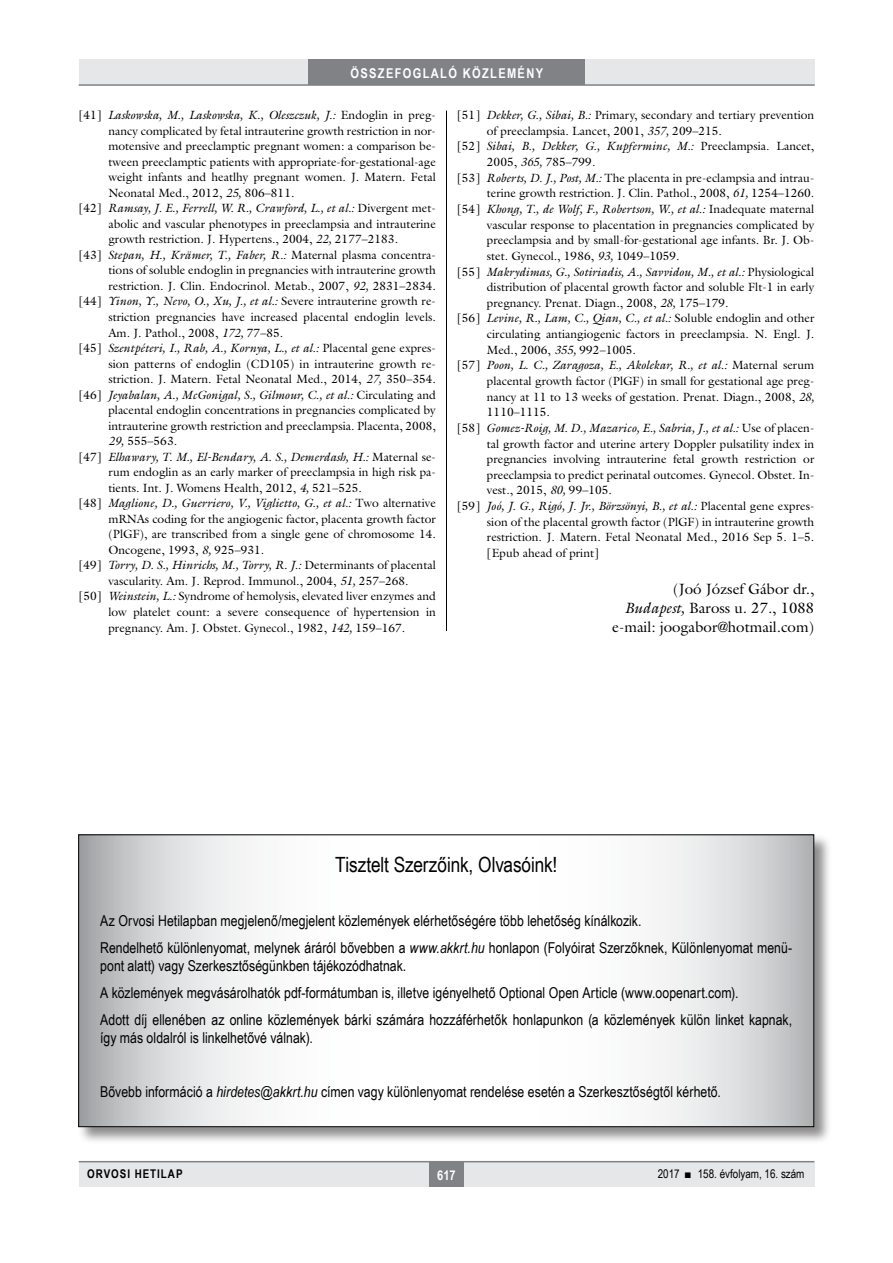
<style>
.page{position:relative;width:893px;height:1263px;background:#fff}
.page>*{position:absolute;margin:0;border:0;box-sizing:border-box;transform-origin:0 0}
.t1{font:21px "Arial Narrow";letter-spacing:-.005em;color:#000}
.t2{font:15px/18px "Arial Narrow";color:#000}
.irodalom_szerzo{font:15px "Galliard Reg";color:#000}
.t3{font:700 13.5px "Arial Narrow";letter-spacing:.1em;color:#fff}
.t4{font:12px/15.5px "Galliard Reg";color:#000;text-align:justify}
.t5{font:12px "Arial Narrow";color:#000}
.t6{font:700 12px "Arial Narrow";letter-spacing:.08em;color:#000}
.s1{font-style:italic}
</style>
<div class="page">
<div style="left:79px;top:1161px;width:735px;height:25px;background:#e6e7e8"></div>
<div style="left:429px;top:1161px;width:34px;height:25px;background:#808285"></div>
<hr style="left:79px;top:1161px;width:735px;height:1px;background:#808285">
<div style="left:79px;top:60px;width:735px;height:25px;background:#e6e7e8"></div>
<div style="left:308px;top:60px;width:277px;height:25px;background:#808285"></div>
<hr style="left:79px;top:84px;width:736px;height:2px;background:#808285">
<hr style="left:446px;top:111px;width:1px;height:1026px;background:#000">
<div style="left:79px;top:631px;width:735px;height:506px;background:#fff"></div>
<div style="left:78px;top:834px;width:754px;height:310px;background:#000;opacity:.45"></div>
<svg style="left:80px;top:836px;width:732px;height:289px"></svg>
<p class="t3" style="left:350px;top:63px;width:194px">ÖSSZEFOGLALÓ KÖZLEMÉNY</p>
<p class="t4" style="left:108px;top:107px;width:329px;text-indent:-30px">[41] <span class="s1">Laskowska, M., Laskowska, K., Oleszczuk, J.:</span> Endoglin in preg&shy;nancy complicated by fetal intrauterine growth restriction in nor&shy;motensive and preeclamptic pregnant women: a comparison be&shy;tween preeclamptic patients with appropriate-for-gestational-age weight infants and heatlhy pregnant women. J. Matern. Fetal Neonatal Med., 2012, <span class="s1">25,</span> 806–811.</p>
<p class="t4" style="left:108px;top:200px;width:329px;text-indent:-30px">[42] <span class="s1">Ramsay, J. E., Ferrell, W. R., Crawford, L., et al.:</span> Divergent met&shy;abolic and vascular phenotypes in preeclampsia and intrauterine growth restriction. J. Hypertens., 2004, <span class="s1">22,</span> 2177–2183.</p>
<p class="t4" style="left:108px;top:247px;width:329px;text-indent:-30px">[43] <span class="s1">Stepan, H., Krämer, T., Faber, R.:</span> Maternal plasma concentra&shy;tions of soluble endoglin in pregnancies with intrauterine growth restriction. J. Clin. Endocrinol. Metab., 2007, <span class="s1">92,</span> 2831–2834.</p>
<p class="t4" style="left:108px;top:293px;width:329px;text-indent:-30px">[44] <span class="s1">Yinon, Y., Nevo, O., Xu, J., et al.:</span> Severe intrauterine growth re&shy;striction pregnancies have increased placental endoglin levels.<br>Am. J. Pathol., 2008, <span class="s1">172,</span> 77–85.</p>
<p class="t4" style="left:108px;top:340px;width:329px;text-indent:-30px">[45] <span class="s1">Szentpéteri, I., Rab, A., Kornya, L., et al.:</span> Placental gene expres&shy;sion patterns of endoglin (CD105) in intrauterine growth re&shy;striction. J. Matern. Fetal Neonatal Med., 2014, <span class="s1">27,</span> 350–354.</p>
<p class="t4" style="left:108px;top:387px;width:329px;text-indent:-30px">[46] <span class="s1">Jeyabalan, A., McGonigal, S., Gilmour, C., et al.:</span> Circulating and placental endoglin concentrations in pregnancies complicated by intrauterine growth restriction and preeclampsia. Placenta, 2008, <span class="s1">29,</span> 555–563.</p>
<p class="t4" style="left:108px;top:449px;width:329px;text-indent:-30px">[47] <span class="s1">Elhawary, T. M., El-Bendary, A. S., Demerdash, H.:</span> Maternal se&shy;rum endoglin as an early marker of preeclampsia in high risk pa&shy;tients. Int. J. Womens Health, 2012, <span class="s1">4,</span> 521–525.</p>
<p class="t4" style="left:108px;top:495px;width:329px;text-indent:-30px">[48] <span class="s1">Maglione, D., Guerriero, V., Viglietto, G., et al.:</span> Two alternative mRNAs coding for the angiogenic factor, placenta growth factor (PlGF), are transcribed from a single gene of chromosome 14.<br>Oncogene, 1993, <span class="s1">8,</span> 925–931.</p>
<p class="t4" style="left:79px;top:557px;width:359px;text-align:center">[49] <span class="s1">Torry, D. S., Hinrichs, M., Torry, R. J.:</span> Determinants of placental vascularity. Am. J. Reprod. Immunol., 2004, <span class="s1">51,</span> 257–268.</p>
<p class="t4" style="left:108px;top:588px;width:329px;text-indent:-30px">[50] <span class="s1">Weinstein, L.:</span> Syndrome of hemolysis, elevated liver enzymes and low platelet count: a severe consequence of hypertension in pregnancy. Am. J. Obstet. Gynecol., 1982, <span class="s1">142,</span> 159–167.</p>
<p class="t4" style="left:487px;top:107px;width:329px;text-indent:-30px">[51] <span class="s1">Dekker, G., Sibai, B.:</span> Primary, secondary and tertiary prevention of preeclampsia. Lancet, 2001, <span class="s1">357,</span> 209–215.</p>
<p class="t4" style="left:487px;top:138px;width:329px;text-indent:-30px">[52] <span class="s1">Sibai, B., Dekker, G., Kupferminc, M.:</span> Preeclampsia. Lancet,<br>2005, <span class="s1">365,</span> 785–799.</p>
<p class="t4" style="left:457px;top:170px;width:359px;text-align:right">[53] <span class="s1">Roberts, D. J., Post, M.:</span> The placenta in pre-eclampsia and intrau&shy;terine growth restriction. J. Clin. Pathol., 2008, <span class="s1">61,</span> 1254–1260.</p>
<p class="t4" style="left:487px;top:201px;width:329px;text-indent:-30px">[54] <span class="s1">Khong, T., de Wolf, F., Robertson, W., et al.:</span> Inadequate maternal vascular response to placentation in pregnancies complicated by preeclampsia and by small-for-gestational age infants. Br. J. Ob&shy;stet. Gynecol., 1986, <span class="s1">93,</span> 1049–1059.</p>
<p class="t4" style="left:487px;top:263px;width:329px;text-indent:-30px">[55] <span class="s1">Makrydimas, G., Sotiriadis, A., Savvidou, M., et al.:</span> Physiological distribution of placental growth factor and soluble Flt-1 in early pregnancy. Prenat. Diagn., 2008, <span class="s1">28,</span> 175–179.</p>
<p class="t4" style="left:487px;top:310px;width:329px;text-indent:-30px">[56] <span class="s1">Levine, R., Lam, C., Qian, C., et al.:</span> Soluble endoglin and other circulating antiangiogenic factors in preeclampsia. N. Engl. J.<br>Med., 2006, <span class="s1">355,</span> 992–1005.</p>
<p class="t4" style="left:487px;top:357px;width:329px;text-indent:-30px">[57] <span class="s1">Poon, L. C., Zaragoza, E., Akolekar, R., et al.:</span> Maternal serum placental growth factor (PlGF) in small for gestational age preg&shy;nancy at 11 to 13 weeks of gestation. Prenat. Diagn., 2008, <span class="s1">28, </span>1110–1115.</p>
<p class="t4" style="left:487px;top:420px;width:329px;text-indent:-30px">[58] <span class="s1">Gomez-Roig, M. D., Mazarico, E., Sabria, J., et al.:</span> Use of placen&shy;tal growth factor and uterine artery Doppler pulsatility index in pregnancies involving intrauterine fetal growth restriction or preeclampsia to predict perinatal outcomes. Gynecol. Obstet. In&shy;vest., 2015, <span class="s1">80,</span> 99–105.</p>
<p class="t4" style="left:487px;top:498px;width:329px;text-indent:-30px">[59] <span class="s1">Joó, J. G., Rigó, J. Jr., Börzsönyi, B., et al.:</span> Placental gene expres&shy;sion of the placental growth factor (PlGF) in intrauterine growth restriction. J. Matern. Fetal Neonatal Med., 2016 Sep 5. 1–5. [Epub ahead of print]</p>
<p class="irodalom_szerzo" style="left:673px;top:580px;width:143px">(Joó József Gábor dr.,</p>
<p class="irodalom_szerzo" style="left:625px;top:598px;width:191px"><span class="s1">Budapest,</span> Baross u. 27., 1088</p>
<p class="irodalom_szerzo" style="left:612px;top:617px;width:204px">e-mail: joogabor@hotmail.com)</p>
<p class="t1" style="left:335px;top:849px;width:224px">Tisztelt Szerzőink, Olvasóink!</p>
<p class="t2" style="left:100px;top:911px;width:543px">Az Orvosi Hetilapban megjelenő/megjelent közlemények elérhetőségére több lehetőség kínálkozik.</p>
<p class="t2" style="left:100px;top:938px;width:693px">Rendelhető különlenyomat, melynek áráról bővebben a <span class="s1">www.akkrt.hu</span> honlapon (Folyóirat Szerzőknek, Különlenyomat menü&shy;pont alatt) vagy Szerkesztőségünkben tájékozódhatnak.</p>
<p class="t2" style="left:100px;top:983px;width:640px">A közlemények megvásárolhatók pdf-formátumban is, illetve igényelhető Optional Open Article (www.oopenart.com).</p>
<p class="t2" style="left:100px;top:1010px;width:693px">Adott díj ellenében az online közlemények bárki számára hozzáférhetők honlapunkon (a közlemények külön linket kapnak, így más oldalról is linkelhetővé válnak).</p>
<p class="t2" style="left:100px;top:1082px;width:622px">Bővebb információ a <span class="s1">hirdetes@akkrt.hu</span> címen vagy különlenyomat rendelése esetén a Szerkesztőségtől kérhető.</p>
<p class="t6" style="left:87px;top:1165px;width:97px">ORVOSI HETILAP</p>
<p class="t3" style="left:437px;top:1165px;width:20px">617</p>
<p class="t5" style="left:658px;top:1165px;width:148px">2017 ■ 158. évfolyam, 16. szám</p>
</div>
